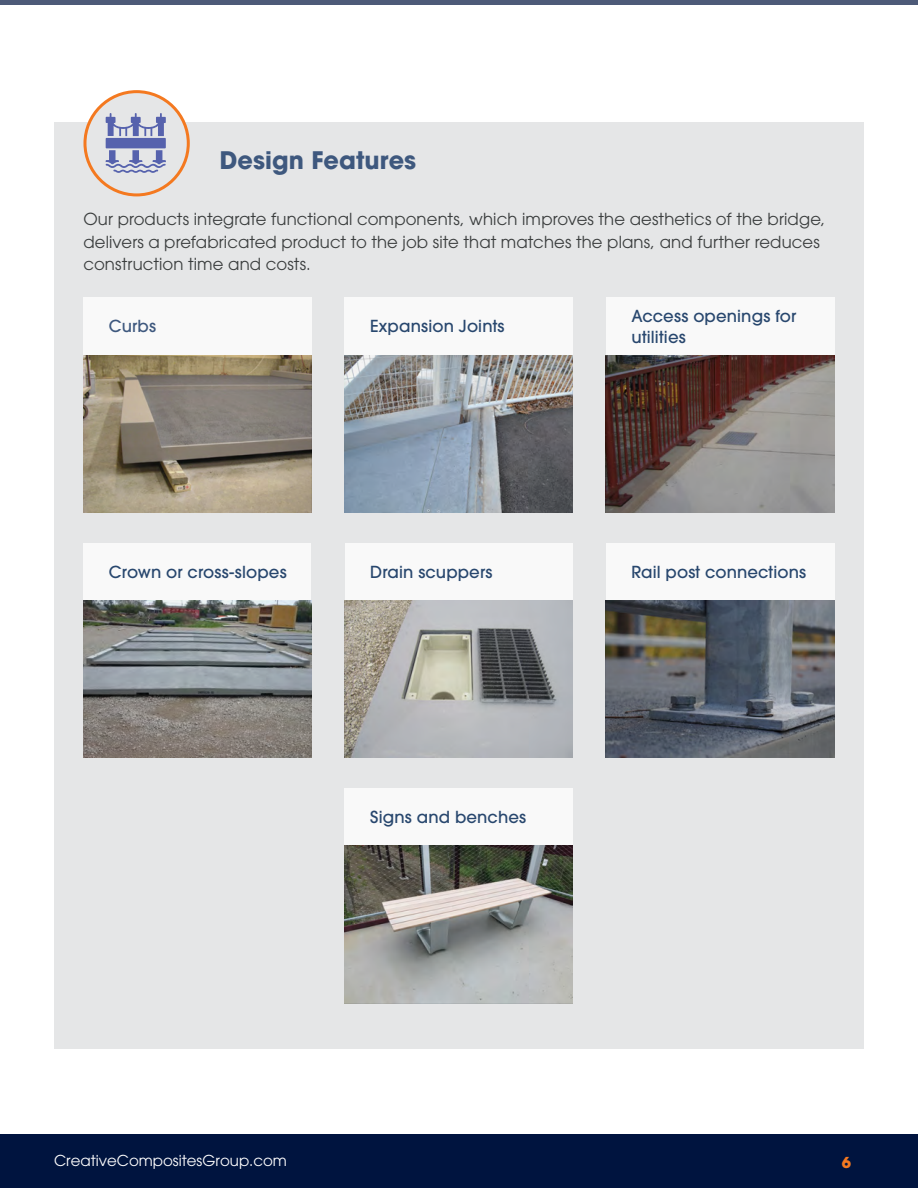
<style>
.page{position:relative;width:918px;height:1188px;background:#fff}
.page>*{position:absolute;margin:0;border:0;box-sizing:border-box;transform-origin:0 0}
.t1{font:700 24px "ITC Avant Garde Pro";color:#3e587e}
.t2{font:16.5px/22.5px "ITC Avant Garde Pro";letter-spacing:.01em;color:#3a3d3d}
.t3{font:500 16.5px/21px "ITC Avant Garde Pro";letter-spacing:.01em;color:#28476e}
.t4{font:500 16.5px "ITC Avant Garde Pro";letter-spacing:.005em;color:#3e587e}
.t5{font:15px "ITC Avant Garde Pro";color:#fff}
.t6{font:700 15px "ITC Avant Garde Std";color:#f47920}
</style>
<div class="page">
<div style="left:0;top:1134px;width:918px;height:54px;background:#00143f"></div>
<hr style="left:0;top:0;width:918px;height:4px;background:#4d5a78">
<div style="left:54px;top:122px;width:810px;height:926px;background:#e5e6e7"></div>
<div style="left:83px;top:298px;width:228px;height:57px;background:#f9f9f9"></div>
<div style="left:606px;top:298px;width:229px;height:57px;background:#f9f9f9"></div>
<div style="left:606px;top:543px;width:229px;height:57px;background:#f9f9f9"></div>
<div style="left:345px;top:788px;width:228px;height:57px;background:#f9f9f9"></div>
<div style="left:345px;top:298px;width:228px;height:57px;background:#f9f9f9"></div>
<div style="left:83px;top:543px;width:228px;height:57px;background:#f9f9f9"></div>
<div style="left:345px;top:543px;width:228px;height:57px;background:#f9f9f9"></div>
<div style="left:85px;top:92px;width:103px;height:103px;background:#e5e6e7;border-radius:50%"></div>
<div style="left:83px;top:90px;width:107px;height:106px;border:3px solid #f47920;border-radius:50%"></div>
<div style="left:106px;top:138px;width:60px;height:10px;background:#5662ad"></div>
<svg style="left:106px;top:113px;width:60px;height:23px"></svg>
<svg style="left:106px;top:150px;width:60px;height:23px"></svg>
<img style="left:83px;top:355px;width:228px;height:158px">
<img style="left:606px;top:355px;width:229px;height:158px">
<img style="left:606px;top:600px;width:229px;height:158px">
<img style="left:345px;top:845px;width:228px;height:158px">
<img style="left:345px;top:355px;width:228px;height:158px">
<img style="left:83px;top:600px;width:228px;height:158px">
<img style="left:345px;top:600px;width:228px;height:158px">
<h1 class="t1" style="left:220px;top:144px;width:198px">Design Features</h1>
<p class="t2" style="left:83px;top:208px;width:744px">Our products integrate functional components, which improves the aesthetics of the bridge, delivers a prefabricated product to the job site that matches the plans, and further reduces construction time and costs.</p>
<p class="t4" style="left:109px;top:316px;width:49px">Curbs</p>
<p class="t3" style="left:631px;top:305px;width:166px">Access openings for utilities</p>
<p class="t3" style="left:370px;top:316px;width:136px">Expansion Joints</p>
<p class="t3" style="left:109px;top:561px;width:179px">Crown or cross-slopes</p>
<p class="t3" style="left:370px;top:561px;width:124px">Drain scuppers</p>
<p class="t3" style="left:370px;top:806px;width:158px">Signs and benches</p>
<p class="t3" style="left:631px;top:561px;width:176px">Rail post connections</p>
<p class="t5" style="left:54px;top:1151px;width:234px">CreativeCompositesGroup.com</p>
<p class="t6" style="left:842px;top:1152px;width:11px">6</p>
</div>
